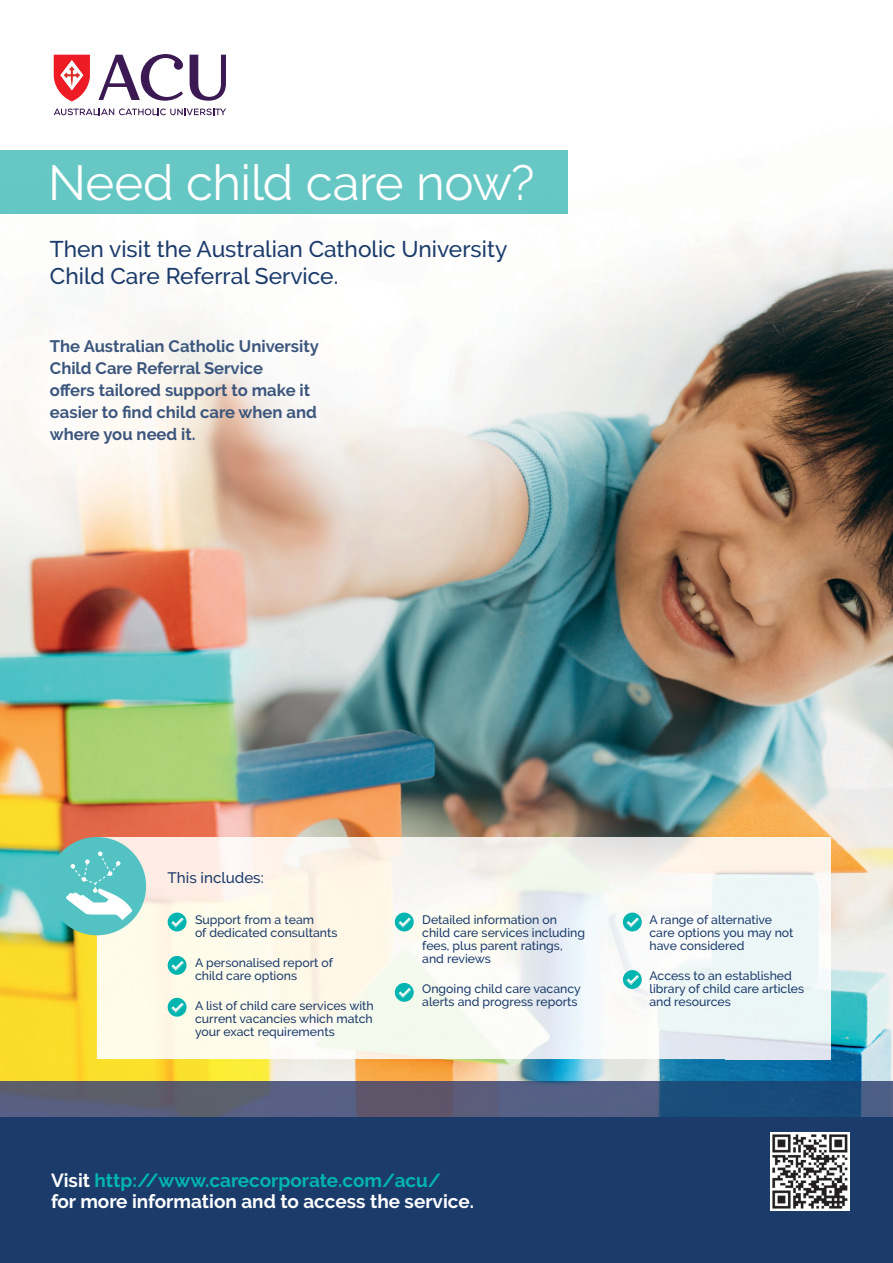
<style>
.page{position:relative;width:893px;height:1263px;background:#fff}
.page>*{position:absolute;margin:0;border:0;box-sizing:border-box;transform-origin:0 0}
.t1{font:49.2px "Raleway";letter-spacing:-.01em;color:#fff}
.t2{font:500 22.65px/27.2px "Raleway";color:#1b3b6b}
.t3{font:700 18.9px/21.1px "Raleway";color:#fff}
.t4{font:700 16.65px/21.9px "Raleway";color:#3c567d}
.t5{font:500 15.15px "Raleway";color:#1b3b6b}
.t6{font:500 12.3px/12.9px "Raleway";color:#1b3b6b}
.s1{color:#00b5af}
</style>
<div class="page">
<img style="left:0;top:54px;width:893px;height:1063px">
<div style="left:0;top:150px;width:567px;height:63px;background:#66c7c4"></div>
<img style="left:97px;top:837px;width:734px;height:222px">
<div style="left:0;top:1117px;width:893px;height:146px;background:#1b3b6b"></div>
<svg style="left:168px;top:912px;width:19px;height:19px"></svg>
<svg style="left:171px;top:917px;width:13px;height:10px"></svg>
<svg style="left:395px;top:912px;width:19px;height:19px"></svg>
<svg style="left:398px;top:917px;width:13px;height:10px"></svg>
<svg style="left:623px;top:912px;width:19px;height:19px"></svg>
<svg style="left:626px;top:917px;width:13px;height:10px"></svg>
<svg style="left:168px;top:956px;width:19px;height:19px"></svg>
<svg style="left:171px;top:961px;width:13px;height:10px"></svg>
<div style="left:395px;top:983px;width:19px;height:19px;background:#00b5af;border-radius:50%"></div>
<svg style="left:398px;top:988px;width:13px;height:10px"></svg>
<svg style="left:168px;top:998px;width:19px;height:19px"></svg>
<svg style="left:171px;top:1003px;width:13px;height:10px"></svg>
<div style="left:623px;top:970px;width:19px;height:19px;background:#00b5af;border-radius:50%"></div>
<svg style="left:626px;top:975px;width:13px;height:10px"></svg>
<div style="left:48px;top:837px;width:98px;height:98px;background:#52c3c2;border-radius:50%"></div>
<svg style="left:66px;top:851px;width:66px;height:69px"></svg>
<img style="left:54px;top:55px;width:36px;height:46px">
<img style="left:60px;top:60px;width:23px;height:30px">
<img style="left:64px;top:67px;width:16px;height:19px">
<svg style="left:54px;top:108px;width:172px;height:7px"></svg>
<img style="left:190px;top:55px;width:36px;height:46px">
<img style="left:98px;top:54px;width:85px;height:47px">
<img style="left:771px;top:1132px;width:78px;height:78px">
<h1 class="t1" style="left:48px;top:154px;width:488px">Need child care now?</h1>
<h2 class="t2" style="left:50px;top:236px;width:459px">Then visit the Australian Catholic University<br>Child Care Referral Service.</h2>
<h3 class="t4" style="left:50px;top:335px;width:271px">The Australian Catholic University<br>Child Care Referral Service<br>offers tailored support to make it easier to find child care when and where you need it.</h3>
<p class="t5" style="left:168px;top:869px;width:98px">This includes:</p>
<p class="t6" style="left:195px;top:913px;width:144px">Support from a team<br>of dedicated consultants</p>
<p class="t6" style="left:195px;top:956px;width:139px">A personalised report of child care options</p>
<p class="t6" style="left:195px;top:999px;width:180px;text-align:justify">A list of child care services with current vacancies which match your exact requirements</p>
<p class="t6" style="left:422px;top:913px;width:164px">Detailed information on child care services including fees, plus parent ratings, and reviews</p>
<p class="t6" style="left:422px;top:982px;width:160px">Ongoing child care vacancy alerts and progress reports</p>
<h3 class="t3" style="left:51px;top:1170px;width:424px">Visit <span class="s1">http://www.carecorporate.com/acu/<br></span>for more information and to access the service.</h3>
<p class="t6" style="left:649px;top:913px;width:145px">A range of alternative care options you may not have considered</p>
<p class="t6" style="left:649px;top:969px;width:156px">Access to an established library of child care articles and resources</p>
</div>
